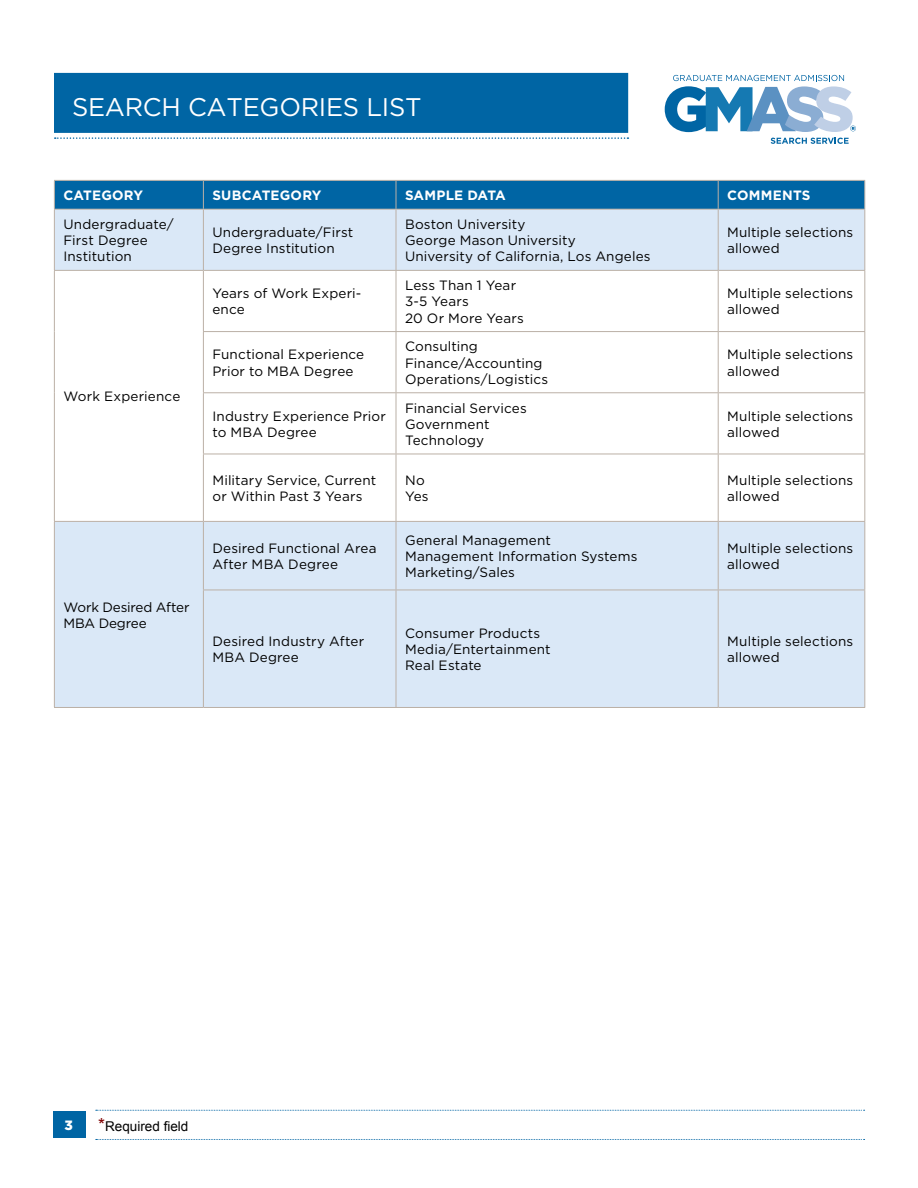
<style>
.page{position:relative;width:918px;height:1188px;background:#fff}
.page>*{position:absolute;margin:0;border:0;box-sizing:border-box;transform-origin:0 0}
.t1{font:25.5px "Gotham";letter-spacing:-.01em;color:#fff}
.t2{font:13.5px/16.2px "Gotham";letter-spacing:.01em;color:#000}
.t3{font:700 13.5px "Gotham";letter-spacing:.015em;color:#fff}
.t4{font:13.5px/16.2px "Gotham";letter-spacing:-.015em;color:#000}
.t5{font:13.5px "Arial";color:#000}
.t6{font:900 13.5px "Gotham";color:#fff}
.s1{font-size:18px;color:#800000}
</style>
<div class="page">
<svg style="left:96px;top:1110px;width:769px;height:1px"></svg>
<svg style="left:96px;top:1139px;width:769px;height:1px"></svg>
<div style="left:54px;top:1112px;width:32px;height:26px;background:#0065a4"></div>
<svg style="left:771px;top:138px;width:78px;height:6px"></svg>
<svg style="left:665px;top:75px;width:191px;height:57px"></svg>
<div style="left:54px;top:73px;width:574px;height:60px;background:#0065a4"></div>
<svg style="left:55px;top:137px;width:573px;height:2px"></svg>
<div style="left:55px;top:210px;width:809px;height:497px;background:#dae8f7"></div>
<svg style="left:55px;top:271px;width:809px;height:250px"></svg>
<svg style="left:54px;top:180px;width:811px;height:29px;background:#0968a4"></svg>
<hr style="left:54px;top:209px;width:149px;height:1px;background:#bbb0a6">
<hr style="left:54px;top:210px;width:1px;height:60px;background:#bbb0a6">
<hr style="left:203px;top:209px;width:193px;height:1px;background:#bbb0a6">
<hr style="left:203px;top:210px;width:1px;height:60px;background:#bbb0a6">
<hr style="left:396px;top:209px;width:322px;height:1px;background:#bbb0a6">
<hr style="left:396px;top:210px;width:1px;height:60px;background:#bbb0a6">
<hr style="left:718px;top:209px;width:147px;height:1px;background:#bbb0a6">
<hr style="left:718px;top:210px;width:1px;height:60px;background:#bbb0a6">
<hr style="left:864px;top:210px;width:1px;height:60px;background:#bbb0a6">
<hr style="left:54px;top:270px;width:149px;height:1px;background:#bbb0a6">
<hr style="left:54px;top:271px;width:1px;height:61px;background:#bbb0a6">
<hr style="left:203px;top:270px;width:193px;height:1px;background:#bbb0a6">
<hr style="left:203px;top:271px;width:1px;height:60px;background:#bbb0a6">
<hr style="left:396px;top:270px;width:322px;height:1px;background:#bbb0a6">
<hr style="left:396px;top:271px;width:1px;height:60px;background:#bbb0a6">
<hr style="left:718px;top:270px;width:147px;height:1px;background:#bbb0a6">
<hr style="left:718px;top:271px;width:1px;height:60px;background:#bbb0a6">
<hr style="left:864px;top:271px;width:1px;height:60px;background:#bbb0a6">
<hr style="left:54px;top:332px;width:1px;height:61px;background:#bbb0a6">
<hr style="left:203px;top:331px;width:193px;height:1px;background:#bbb0a6">
<hr style="left:203px;top:332px;width:1px;height:60px;background:#bbb0a6">
<hr style="left:396px;top:331px;width:322px;height:1px;background:#bbb0a6">
<hr style="left:396px;top:332px;width:1px;height:60px;background:#bbb0a6">
<hr style="left:718px;top:331px;width:147px;height:1px;background:#bbb0a6">
<hr style="left:718px;top:332px;width:1px;height:60px;background:#bbb0a6">
<hr style="left:864px;top:332px;width:1px;height:60px;background:#bbb0a6">
<hr style="left:54px;top:393px;width:1px;height:61px;background:#bbb0a6">
<hr style="left:203px;top:392px;width:193px;height:1px;background:#bbb0a6">
<hr style="left:203px;top:393px;width:1px;height:61px;background:#bbb0a6">
<hr style="left:396px;top:392px;width:322px;height:1px;background:#bbb0a6">
<hr style="left:396px;top:393px;width:1px;height:61px;background:#bbb0a6">
<hr style="left:718px;top:392px;width:147px;height:1px;background:#bbb0a6">
<hr style="left:718px;top:393px;width:1px;height:61px;background:#bbb0a6">
<hr style="left:864px;top:393px;width:1px;height:61px;background:#bbb0a6">
<hr style="left:54px;top:454px;width:1px;height:67px;background:#bbb0a6">
<hr style="left:203px;top:454px;width:193px;height:1px;background:#bbb0a6">
<hr style="left:203px;top:454px;width:1px;height:67px;background:#bbb0a6">
<hr style="left:396px;top:454px;width:322px;height:1px;background:#bbb0a6">
<hr style="left:396px;top:454px;width:1px;height:67px;background:#bbb0a6">
<hr style="left:718px;top:454px;width:147px;height:1px;background:#bbb0a6">
<hr style="left:718px;top:454px;width:1px;height:67px;background:#bbb0a6">
<hr style="left:864px;top:454px;width:1px;height:67px;background:#bbb0a6">
<hr style="left:54px;top:521px;width:149px;height:1px;background:#bbb0a6">
<hr style="left:54px;top:522px;width:1px;height:68px;background:#bbb0a6">
<hr style="left:203px;top:521px;width:193px;height:1px;background:#bbb0a6">
<hr style="left:203px;top:522px;width:1px;height:68px;background:#bbb0a6">
<hr style="left:396px;top:521px;width:322px;height:1px;background:#bbb0a6">
<hr style="left:396px;top:522px;width:1px;height:68px;background:#bbb0a6">
<hr style="left:718px;top:521px;width:147px;height:1px;background:#bbb0a6">
<hr style="left:718px;top:522px;width:1px;height:68px;background:#bbb0a6">
<hr style="left:864px;top:522px;width:1px;height:68px;background:#bbb0a6">
<hr style="left:54px;top:590px;width:1px;height:117px;background:#bbb0a6">
<hr style="left:203px;top:590px;width:193px;height:1px;background:#bbb0a6">
<hr style="left:203px;top:590px;width:1px;height:117px;background:#bbb0a6">
<hr style="left:396px;top:590px;width:322px;height:1px;background:#bbb0a6">
<hr style="left:396px;top:590px;width:1px;height:117px;background:#bbb0a6">
<hr style="left:718px;top:590px;width:147px;height:1px;background:#bbb0a6">
<hr style="left:718px;top:590px;width:1px;height:117px;background:#bbb0a6">
<hr style="left:864px;top:590px;width:1px;height:117px;background:#bbb0a6">
<hr style="left:54px;top:707px;width:149px;height:1px;background:#bbb0a6">
<hr style="left:203px;top:707px;width:193px;height:1px;background:#bbb0a6">
<hr style="left:396px;top:707px;width:322px;height:1px;background:#bbb0a6">
<hr style="left:718px;top:707px;width:147px;height:1px;background:#bbb0a6">
<h1 class="t1" style="left:72px;top:90px;width:351px">SEARCH CATEGORIES LIST</h1>
<p class="t3" style="left:63px;top:186px;width:81px">CATEGORY</p>
<p class="t3" style="left:212px;top:186px;width:111px">SUBCATEGORY</p>
<p class="t3" style="left:405px;top:186px;width:102px">SAMPLE DATA</p>
<p class="t3" style="left:727px;top:186px;width:85px">COMMENTS</p>
<p class="t2" style="left:63px;top:216px;width:112px">Undergraduate/<br>First Degree<br>Institution</p>
<p class="t2" style="left:212px;top:224px;width:142px">Undergraduate/First<br>Degree Institution</p>
<p class="t2" style="left:405px;top:216px;width:247px">Boston University<br>George Mason University<br>University of California, Los Angeles</p>
<p class="t2" style="left:727px;top:224px;width:127px">Multiple selections allowed</p>
<p class="t2" style="left:63px;top:388px;width:118px">Work Experience</p>
<p class="t4" style="left:63px;top:599px;width:128px">Work Desired After<br>MBA Degree</p>
<p class="t2" style="left:212px;top:285px;width:151px">Years of Work Experi&shy;ence</p>
<p class="t2" style="left:405px;top:277px;width:120px">Less Than 1 Year<br>3-5 Years<br>20 Or More Years</p>
<p class="t2" style="left:727px;top:285px;width:127px">Multiple selections allowed</p>
<p class="t2" style="left:212px;top:346px;width:153px">Functional Experience<br>Prior to MBA Degree</p>
<p class="t2" style="left:405px;top:338px;width:145px">Consulting<br>Finance/Accounting<br>Operations/Logistics</p>
<p class="t2" style="left:727px;top:346px;width:127px">Multiple selections allowed</p>
<p class="t2" style="left:212px;top:407px;width:175px">Industry Experience Prior to MBA Degree</p>
<p class="t2" style="left:405px;top:399px;width:123px">Financial Services<br>Government<br>Technology</p>
<p class="t2" style="left:727px;top:407px;width:127px">Multiple selections allowed</p>
<p class="t2" style="left:212px;top:472px;width:165px">Military Service, Current or Within Past 3 Years</p>
<p class="t2" style="left:405px;top:472px;width:25px">No<br>Yes</p>
<p class="t2" style="left:727px;top:472px;width:127px">Multiple selections allowed</p>
<p class="t2" style="left:212px;top:540px;width:166px">Desired Functional Area<br>After MBA Degree</p>
<p class="t2" style="left:405px;top:532px;width:234px">General Management<br>Management Information Systems<br>Marketing/Sales</p>
<p class="t2" style="left:727px;top:540px;width:127px">Multiple selections allowed</p>
<p class="t2" style="left:212px;top:633px;width:153px">Desired Industry After<br>MBA Degree</p>
<p class="t2" style="left:405px;top:625px;width:147px">Consumer Products<br>Media/Entertainment<br>Real Estate</p>
<p class="t2" style="left:727px;top:633px;width:127px">Multiple selections allowed</p>
<p class="t6" style="left:64px;top:1116px;width:10px">3</p>
<p class="t5" style="left:98px;top:1118px;width:92px"><span class="s1">*</span>Required field</p>
</div>
